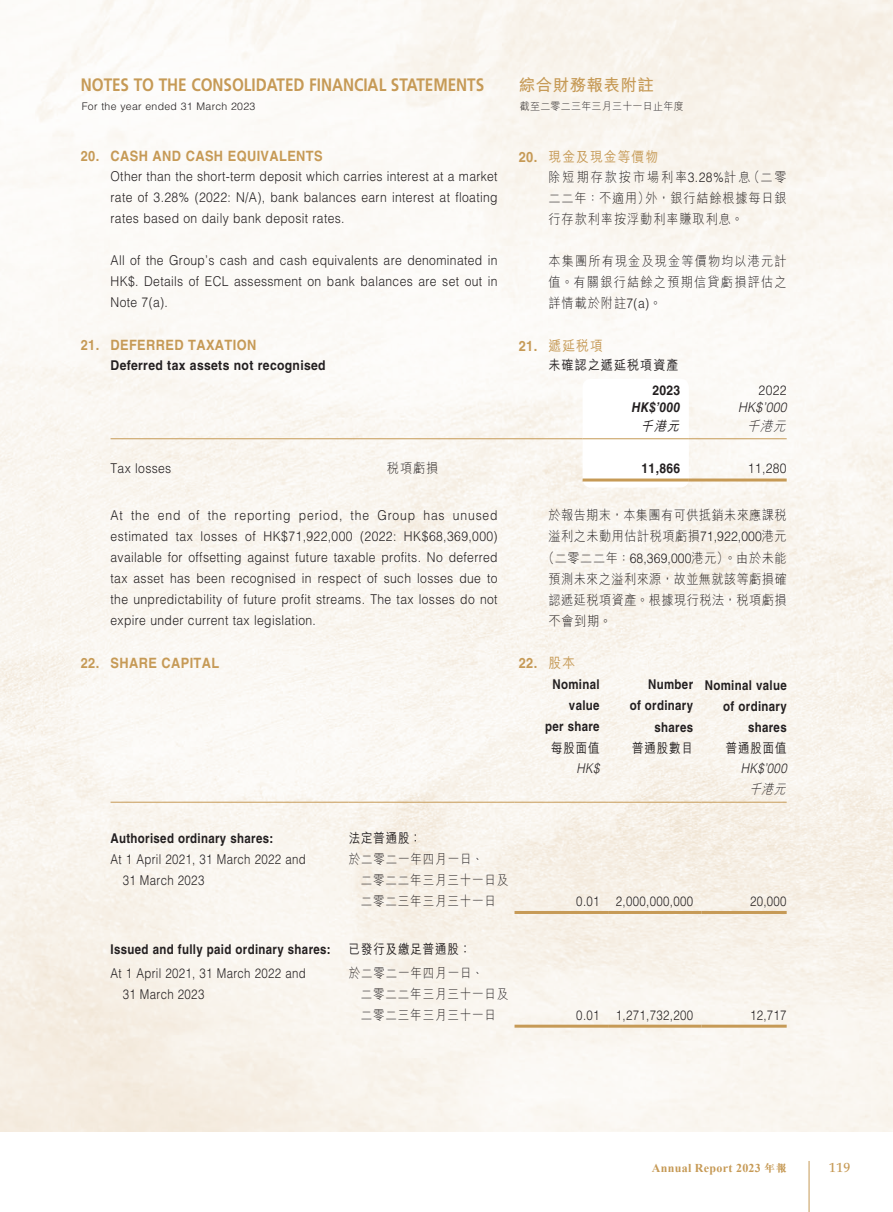
<style>
.page{position:relative;width:893px;height:1212px;background:#fff}
.page>*{position:absolute;margin:0;border:0;box-sizing:border-box;transform-origin:0 0}
.t1{font:700 18px "Frutiger LT Std";color:#c69a56;scale:.85 1}
.t2{font:700 16.5px "M Hei HK";letter-spacing:.03em;color:#c69a56}
.t3{font:700 14.25px "Helvetica LT Std";letter-spacing:.03em;color:#c69a56;scale:.9 1}
.t4{font:500 14.25px "M Hei HK";letter-spacing:.08em;color:#c69a56;scale:.9 1}
.t5{font:300 13.5px/21px "Helvetica LT Std";letter-spacing:.03em;color:#231f20;text-align:justify;scale:.9 1}
.t6{font:700 13.5px/21px "Helvetica LT Std";letter-spacing:.03em;color:#231f20;text-align:right;scale:.85 1}
.t7{font:300 13.5px/21px "Helvetica LT Std";letter-spacing:.03em;color:#231f20;scale:.85 1}
.t8{font:300 13.5px/21px "M Hei HK";letter-spacing:.08em;color:#231f20;text-align:justify;scale:.9 1}
.t9{font:300 13.5px/21px "M Hei HK";letter-spacing:.08em;color:#231f20;scale:.85 1}
.t10{font:300 13.5px "M Hei HK";letter-spacing:.04em;color:#231f20;scale:.9 1}
.t11{font:700 13.5px "Helvetica LT Std";letter-spacing:.03em;color:#231f20;scale:.9 1}
.t12{font:300 13.5px "M Hei HK";letter-spacing:.035em;color:#231f20;scale:.9 1}
.t13{font:500 13.5px "M Hei HK";letter-spacing:.08em;color:#231f20;scale:.85 1}
.t14{font:300 13.5px "M Hei HK";letter-spacing:.05em;color:#231f20;scale:.9 1}
.t15{font:500 13.5px "M Hei HK";letter-spacing:.08em;color:#231f20;scale:.9 1}
.t16{font:italic 300 13.5px "Helvetica LT Std";letter-spacing:.03em;color:#231f20;scale:.85 1}
.t17{font:italic 700 13.5px "Helvetica LT Std";color:#231f20;scale:.9 1}
.t18{font:italic 300 13.5px "Helvetica LT Std";letter-spacing:.03em;color:#231f20;scale:.9 1}
.t19{font:500 13.5px "Palatino LT Std";color:#c69a56}
.t20{font:italic 500 13.5px "M Hei HK";color:#231f20;scale:.9 1}
.t21{font:italic 300 13.5px "M Hei HK";color:#231f20;scale:.9 1}
.t22{font:italic 300 13.5px "M Hei HK";color:#231f20;scale:.85 1}
.t23{font:700 12px "Times New Roman";letter-spacing:.025em;color:#c69a56}
.t24{font:300 10.5px "Helvetica LT Std";letter-spacing:.03em;color:#231f20}
.t25{font:300 10.5px "M Hei HK";letter-spacing:.03em;color:#231f20;scale:.95 1}
.s1{font-family:"Helvetica LT Std";font-weight:700}
.s2{font-family:"Helvetica LT Std"}
.s3{font-family:"M Hei HK";font-weight:500}
.s4{font-family:"M Sung HK";font-weight:800;font-size:10.5px}
</style>
<div class="page">
<img style="left:0;top:0;width:893px;height:1131px">
<hr style="left:809px;top:1161px;width:1px;height:51px;background:#c69a56">
<div style="left:583px;top:379px;width:106px;height:108px;background:#fff;border-radius:9px"></div>
<hr style="left:111px;top:438px;width:276px;height:1px;background:#c69a56">
<hr style="left:387px;top:438px;width:196px;height:1px;background:#c69a56">
<hr style="left:583px;top:438px;width:106px;height:1px;background:#c69a56">
<hr style="left:689px;top:438px;width:98px;height:1px;background:#c69a56">
<hr style="left:583px;top:478px;width:106px;height:3px;background:#c69a56">
<hr style="left:689px;top:478px;width:98px;height:3px;background:#c69a56">
<hr style="left:111px;top:802px;width:238px;height:1px;background:#c69a56">
<hr style="left:349px;top:802px;width:165px;height:1px;background:#c69a56">
<hr style="left:514px;top:802px;width:94px;height:1px;background:#c69a56">
<hr style="left:608px;top:802px;width:94px;height:1px;background:#c69a56">
<hr style="left:702px;top:802px;width:85px;height:1px;background:#c69a56">
<hr style="left:514px;top:911px;width:94px;height:3px;background:#c69a56">
<hr style="left:608px;top:911px;width:94px;height:3px;background:#c69a56">
<hr style="left:702px;top:911px;width:85px;height:3px;background:#c69a56">
<hr style="left:514px;top:1025px;width:94px;height:3px;background:#c69a56">
<hr style="left:608px;top:1025px;width:94px;height:3px;background:#c69a56">
<hr style="left:702px;top:1025px;width:85px;height:3px;background:#c69a56">
<h1 class="t1" style="left:81px;top:75px;width:476px">NOTES TO THE CONSOLIDATED FINANCIAL STATEMENTS</h1>
<p class="t2" style="left:519px;top:72px;width:137px">綜合財務報表附註</p>
<p class="t24" style="left:82px;top:99px;width:175px">For the year ended 31 March 2023</p>
<p class="t25" style="left:520px;top:99px;width:174px">截至二零二三年三月三十一日止年度</p>
<p class="t4" style="left:519px;top:146px;width:156px"><span class="s1">20.</span> 現金及現金等價物</p>
<p class="t8" style="left:549px;top:166px;width:266px">除短期存款按市場利率<span class="s2">3.28%</span>計息（二零二二年：不適用）外，銀行結餘根據每日銀行存款利率按浮動利率賺取利息。</p>
<p class="t8" style="left:549px;top:250px;width:266px">本集團所有現金及現金等價物均以港元計值。有關銀行結餘之預期信貸虧損評估之詳情載於附註<span class="s2">7(a)</span>。</p>
<p class="t4" style="left:519px;top:335px;width:95px"><span class="s1">21.</span> 遞延稅項</p>
<p class="t15" style="left:549px;top:355px;width:146px">未確認之遞延稅項資產</p>
<p class="t3" style="left:81px;top:147px;width:270px">20. CASH AND CASH EQUIVALENTS</p>
<p class="t5" style="left:111px;top:166px;width:432px">Other than the short-term deposit which carries interest at a market rate of 3.28% (2022: N/A), bank balances earn interest at floating rates based on daily bank deposit rates.</p>
<p class="t5" style="left:111px;top:250px;width:432px">All of the Group’s cash and cash equivalents are denominated in HK$. Details of ECL assessment on bank balances are set out in Note 7(a).</p>
<p class="t3" style="left:81px;top:336px;width:197px">21. DEFERRED TAXATION</p>
<p class="t11" style="left:111px;top:357px;width:241px">Deferred tax assets not recognised</p>
<p class="t11" style="left:652px;top:382px;width:33px">2023</p>
<p class="t5" style="left:759px;top:380px;width:33px">2022</p>
<p class="t17" style="left:632px;top:399px;width:56px">HK$’000</p>
<p class="t18" style="left:738px;top:399px;width:56px">HK$’000</p>
<p class="t20" style="left:641px;top:416px;width:49px">千港元</p>
<p class="t21" style="left:747px;top:417px;width:49px">千港元</p>
<p class="t5" style="left:111px;top:458px;width:69px">Tax losses</p>
<p class="t8" style="left:387px;top:457px;width:59px">稅項虧損</p>
<p class="t11" style="left:641px;top:460px;width:45px">11,866</p>
<p class="t5" style="left:748px;top:458px;width:45px">11,280</p>
<p class="t5" style="left:111px;top:505px;width:432px">At the end of the reporting period, the Group has unused estimated tax losses of HK$71,922,000 (2022: HK$68,369,000) available for offsetting against future taxable profits. No deferred tax asset has been recognised in respect of such losses due to the unpredictability of future profit streams. The tax losses do not expire under current tax legislation.</p>
<p class="t3" style="left:81px;top:654px;width:155px">22. SHARE CAPITAL</p>
<p class="t6" style="left:545px;top:674px;width:66px">Nominal value<br>per share</p>
<p class="t6" style="left:630px;top:674px;width:76px">Number<br>of ordinary shares</p>
<p class="t6" style="left:705px;top:674px;width:98px">Nominal value of ordinary shares</p>
<p class="t13" style="left:551px;top:738px;width:59px">每股面值</p>
<p class="t13" style="left:632px;top:738px;width:73px">普通股數目</p>
<p class="t13" style="left:726px;top:738px;width:73px">普通股面值</p>
<p class="t16" style="left:577px;top:760px;width:29px">HK$</p>
<p class="t16" style="left:741px;top:760px;width:56px">HK$’000</p>
<p class="t22" style="left:749px;top:780px;width:50px">千港元</p>
<p class="t6" style="left:111px;top:827px;width:193px">Authorised ordinary shares:</p>
<p class="t13" style="left:349px;top:828px;width:87px">法定普通股：</p>
<p class="t7" style="left:123px;top:848px;width:217px;text-indent:-12px">At 1 April 2021, 31 March 2022 and<br>31 March 2023</p>
<p class="t9" style="left:361px;top:848px;width:175px;text-indent:-12px">於二零二一年四月一日、<br>二零二二年三月三十一日及二零二三年三月三十一日</p>
<p class="t12" style="left:549px;top:506px;width:266px">於報告期末，本集團有可供抵銷未來應課稅</p>
<p class="t10" style="left:549px;top:527px;width:266px">溢利之未動用估計稅項虧損<span class="s2">71,922,000</span>港元</p>
<p class="t14" style="left:542px;top:548px;width:273px">（二零二二年：<span class="s2">68,369,000</span>港元）。由於未能</p>
<p class="t12" style="left:549px;top:569px;width:266px">預測未來之溢利來源，故並無就該等虧損確</p>
<p class="t10" style="left:549px;top:590px;width:266px">認遞延稅項資產。根據現行稅法，稅項虧損</p>
<p class="t8" style="left:549px;top:609px;width:71px">不會到期。</p>
<p class="t3" style="left:519px;top:654px;width:64px">22. <span class="s3">股本</span></p>
<p class="t7" style="left:576px;top:890px;width:139px">0.01 2,000,000,000</p>
<p class="t7" style="left:750px;top:890px;width:45px">20,000</p>
<p class="t6" style="left:111px;top:939px;width:260px">Issued and fully paid ordinary shares:</p>
<p class="t13" style="left:349px;top:939px;width:145px">已發行及繳足普通股：</p>
<p class="t7" style="left:123px;top:962px;width:217px;text-indent:-12px">At 1 April 2021, 31 March 2022 and<br>31 March 2023</p>
<p class="t9" style="left:361px;top:961px;width:175px;text-indent:-12px">於二零二一年四月一日、<br>二零二二年三月三十一日及二零二三年三月三十一日</p>
<p class="t7" style="left:576px;top:1004px;width:139px">0.01 1,271,732,200</p>
<p class="t7" style="left:750px;top:1004px;width:45px">12,717</p>
<p class="t23" style="left:652px;top:1159px;width:136px">Annual Report 2023 <span class="s4">年報</span></p>
<p class="t19" style="left:829px;top:1159px;width:22px">119</p>
</div>
